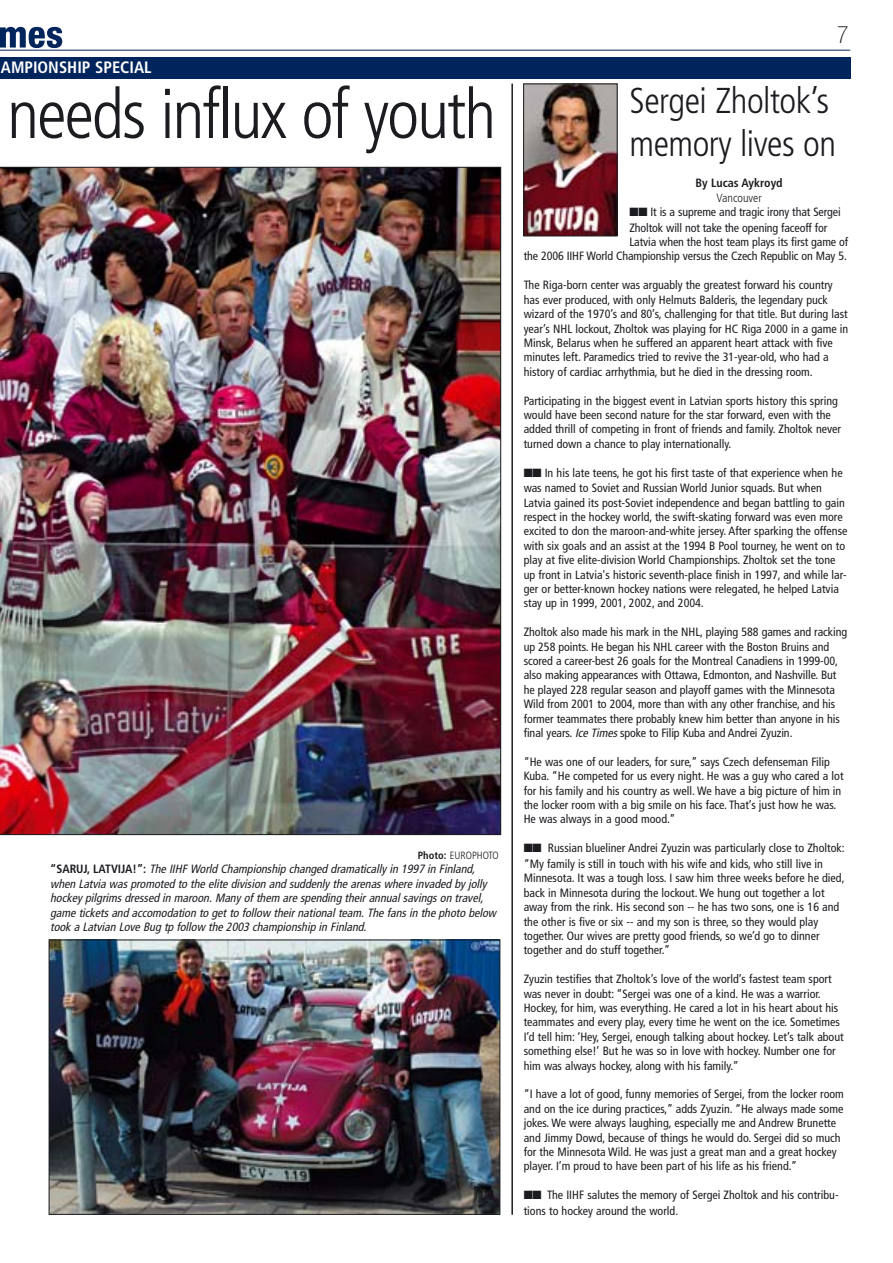
<style>
.page{position:relative;width:893px;height:1263px;background:#fff}
.page>*{position:absolute;margin:0;border:0;box-sizing:border-box;transform-origin:0 0}
.t1{font:300 condensed 69px "Frutiger";letter-spacing:-.03em;color:#1b1c20}
.t2{font:300 condensed 36px/43.2px "Frutiger";letter-spacing:-.015em;color:#1b1c20}
.t3{font:100 condensed 24px "Helvetica Neue";color:#1b1c20}
.t4{font:700 condensed 16.5px "Frutiger";color:#fff}
.t5{font:condensed 12px/14.4px "Frutiger";color:#1b1c20}
.t6{font:italic condensed 12px/14.4px "Frutiger";color:#1b1c20}
.t7{font:700 condensed 12px "Frutiger";color:#1b1c20}
.t8{font:300 condensed 12px "Frutiger";color:#1b1c20}
.t9{font:300 condensed 10.5px "Frutiger";color:#1b1c20}
.s1{font-weight:700}
.s2{font-weight:700;font-style:normal}
.s3{font-style:italic}
</style>
<div class="page">
<div style="left:0;top:58px;width:850px;height:21px;background:#00255d"></div>
<img style="left:0;top:167px;width:501px;height:668px">
<img style="left:525px;top:86px;width:90px;height:148px">
<div style="left:523px;top:84px;width:94px;height:152px;border:1px solid #1b1c20"></div>
<hr style="left:511px;top:84px;width:2px;height:1131px;background:#1b1c20">
<img style="left:51px;top:941px;width:447px;height:272px">
<div style="left:49px;top:939px;width:451px;height:276px;border:1px solid #1b1c20"></div>
<svg style="left:0;top:27px;width:62px;height:21px"></svg>
<hr style="left:0;top:50px;width:850px;height:1px;background:#00255d">
<h3 class="t4" style="left:1px;top:61px;width:152px">AMPIONSHIP SPECIAL</h3>
<h1 class="t1" style="left:7px;top:86px;width:491px">needs influx of youth</h1>
<p class="t9" style="left:418px;top:851px;width:82px"><span class="s1">Photo:</span> EUROPHOTO</p>
<p class="t6" style="left:50px;top:863px;width:450px"><span class="s2">“ S A R U J, L AT V I J A ! ” :</span> The IIHF World Championship changed dramatically in 1997 in Finland, when Latvia waspromoted to the elite division and suddenly the arenaswhere invaded by jolly hockey pilgrimsdressed in maroon.Many of them are spending theirannualsavingson travel, game ticketsand accomodation to getto follow theirnationalteam.The fansin the photo below took a Latvian Love Bug tp follow the 2003 championship in Finland.</p>
<h3 class="t3" style="left:837px;top:26px;width:13px">7</h3>
<h2 class="t2" style="left:629px;top:82px;width:208px">Sergei Zholtok’s memory lives on</h2>
<p class="t7" style="left:695px;top:178px;width:89px">By Lucas Aykroyd</p>
<p class="t8" style="left:716px;top:193px;width:47px">Vancouver</p>
<p class="t5" style="left:629px;top:205px;width:213px;line-height:15.6px">■■ It is a supreme and tragic irony that Sergei<br>Zholtok will not take the opening faceoff for</p>
<p class="t5" style="left:524px;top:236px;width:326px;text-align:right">Latvia when the host team plays its first game of<br>the 2006 IIHF World Championship versus the Czech Republic on May 5.</p>
<p class="t5" style="left:524px;top:279px;width:326px">The Riga-born center was arguably the greatest forward his country has ever produced, with only Helmuts Balderis, the legendary puck wizard of the 1970’s and 80’s, challenging for that title. But during last year’s NHL lockout, Zholtok was playing for HC Riga 2000 in a game in Minsk, Belarus when he suffered an apparent heart attack with five minutes left. Paramedics tried to revive the 31-year-old, who had a history of cardiac arrhythmia, but he died in the dressing room.</p>
<p class="t5" style="left:524px;top:394px;width:319px">Participating in the biggest event in Latvian sports history this spring would have been second nature for the star forward, even with the added thrill of competing in front of friends and family. Zholtok never turned down a chance to play internationally.</p>
<p class="t5" style="left:524px;top:465px;width:320px;line-height:15.6px">■■ In his late teens, he got his first taste of that experience when he was named to Soviet and Russian World Junior squads. But when</p>
<p class="t5" style="left:524px;top:496px;width:325px">Latvia gained its post-Soviet independence and began battling to gain respect in the hockey world, the swift-skating forward was even more excited to don the maroon-and-white jersey. After sparking the offense with six goals and an assist at the 1994 B Pool tourney, he went on to play at five elite-division World Championships. Zholtok set the tone up front in Latvia's historic seventh-place finish in 1997, and while lar&shy;ger or better-known hockey nations were relegated, he helped Latvia stay up in 1999, 2001, 2002, and 2004.</p>
<p class="t5" style="left:524px;top:626px;width:325px">Zholtok also made his mark in the NHL, playing 588 games and racking up 258 points. He began his NHL career with the Boston Bruins and scored a career-best 26 goals for the Montreal Canadiens in 1999-00, also making appearances with Ottawa, Edmonton, and Nashville. But he played 228 regular season and playoff games with the Minnesota Wild from 2001 to 2004, more than with any other franchise, and his former teammates there probably knew him better than anyone in his final years. <span class="s3">Ice Times</span>spoke to Filip Kuba and Andrei Zyuzin.</p>
<p class="t5" style="left:524px;top:755px;width:321px">“He was one of our leaders, for sure,” says Czech defenseman Filip Kuba. “He competed for us every night. He was a guy who cared a lot for his family and his country as well. We have a big picture of him in the locker room with a big smile on his face. That’s just how he was.<br>He was always in a good mood.”</p>
<p class="t5" style="left:524px;top:841px;width:322px;line-height:15.6px">■■ Russian blueliner Andrei Zyuzin was particularly close to Zholtok: “My family is still in touch with his wife and kids, who still live in</p>
<p class="t5" style="left:524px;top:872px;width:322px">Minnesota. It was a tough loss. I saw him three weeks before he died, back in Minnesota during the lockout. We hung out together a lot away from the rink. His second son -- he has two sons, one is 16 and the other is five or six -- and my son is three, so they would play together. Our wives are pretty good friends, so we’d go to dinner together and do stuff together.”</p>
<p class="t5" style="left:524px;top:973px;width:322px">Zyuzin testifies that Zholtok’s love of the world’s fastest team sport was never in doubt: “Sergei was one of a kind. He was a warrior.<br>Hockey, for him, was everything. He cared a lot in his heart about his teammates and every play, every time he went on the ice. Sometimes I’d tell him: ‘Hey, Sergei, enough talking about hockey. Let’s talk about something else!’ But he was so in love with hockey. Number one for him was always hockey, along with his family.”</p>
<p class="t5" style="left:524px;top:1088px;width:322px">“I have a lot of good, funny memories of Sergei, from the locker room and on the ice during practices,” adds Zyuzin. “He always made some jokes. We were always laughing, especially me and Andrew Brunette and Jimmy Dowd, because of things he would do. Sergei did so much for the Minnesota Wild. He was just a great man and a great hockey player. I’m proud to have been part of his life as his friend.”</p>
<p class="t5" style="left:524px;top:1188px;width:316px;line-height:15.6px">■■ The IIHF salutes the memory of Sergei Zholtok and his contribu&shy;tions to hockey around the world.</p>
</div>
